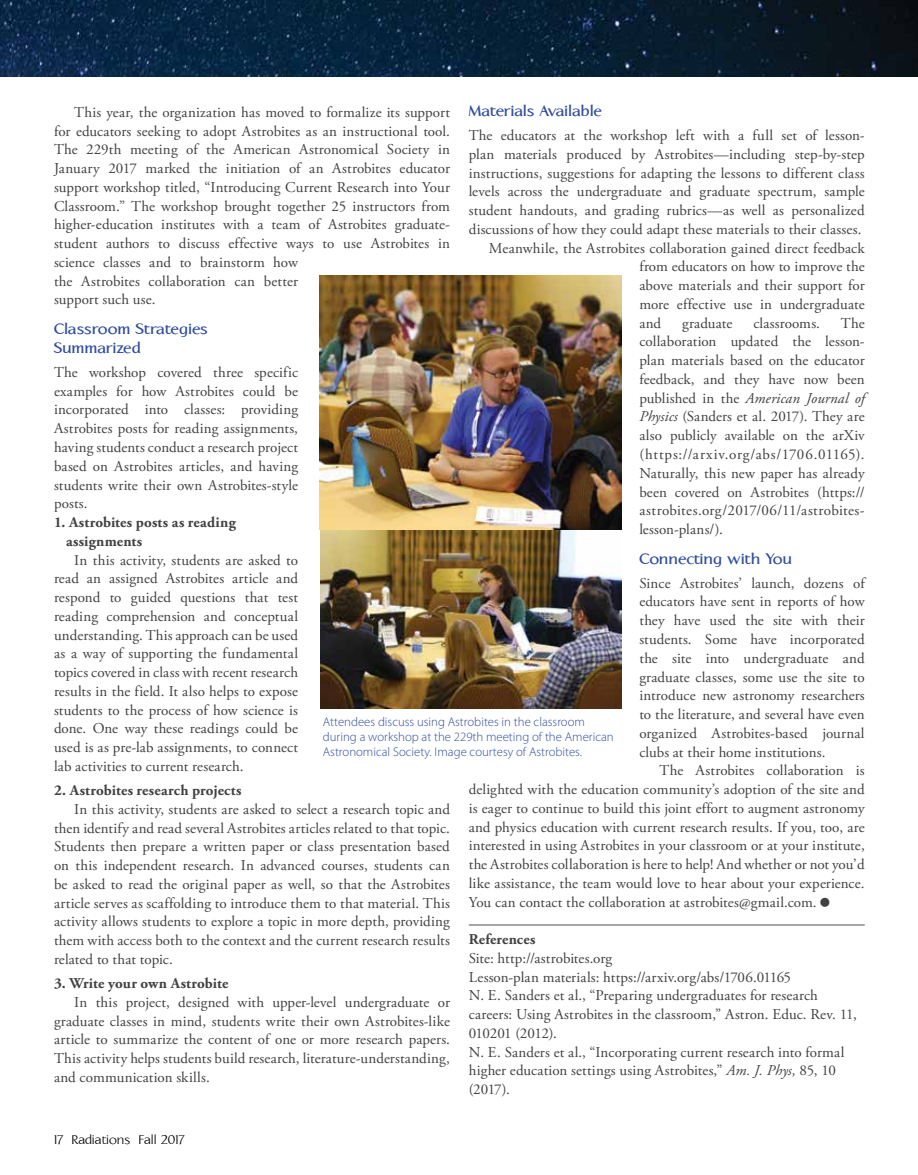
<style>
.page{position:relative;width:918px;height:1175px;background:#fff}
.page>*{position:absolute;margin:0;border:0;box-sizing:border-box;transform-origin:0 0}
.t1{font:700 19.5px/18.8px "Aperto";color:#2f4d9f}
.t2{font:16.5px "Aperto";color:#000}
.t3{font:15px/18.8px "Adobe Garamond Pro";letter-spacing:.01em;color:#414042;text-align:justify}
.t4{font:700 15px/18.8px "Adobe Garamond Pro";letter-spacing:.01em;color:#414042}
.t5{font:300 12.75px/15.3px "Myriad Pro";color:#2f4d9f}
.s1{font-style:italic}
</style>
<div class="page">
<hr style="left:469px;top:924px;width:396px;height:1px;background:#4d4d4f">
<img style="left:320px;top:275px;width:302px;height:433px">
<img style="left:0;top:0;width:918px;height:77px">
<h1 class="t1" style="left:469px;top:102px;width:135px">Materials Available</h1>
<p class="t3" style="left:469px;top:126px;width:398px">The educators at the workshop left with a full set of lesson-</p>
<p class="t3" style="left:469px;top:145px;width:397px">plan materials produced by Astrobites—including step-by-step</p>
<p class="t3" style="left:469px;top:164px;width:397px">instructions, suggestions for adapting the lessons to different class</p>
<p class="t3" style="left:469px;top:183px;width:397px">levels across the undergraduate and graduate spectrum, sample</p>
<p class="t3" style="left:469px;top:201px;width:397px">student handouts, and grading rubrics—as well as personalized</p>
<p class="t3" style="left:469px;top:220px;width:394px">discussions of how they could adapt these materials to their classes.</p>
<p class="t3" style="left:489px;top:239px;width:377px">Meanwhile, the Astrobites collaboration gained direct feedback</p>
<p class="t3" style="left:639px;top:258px;width:227px">from educators on how to improve the</p>
<p class="t3" style="left:639px;top:276px;width:227px">above materials and their support for</p>
<p class="t3" style="left:639px;top:295px;width:227px">more effective use in undergraduate</p>
<p class="t3" style="left:639px;top:314px;width:23px">and</p>
<p class="t3" style="left:682px;top:314px;width:52px">graduate</p>
<p class="t3" style="left:753px;top:314px;width:68px">classrooms.</p>
<p class="t3" style="left:54px;top:103px;width:398px;text-align:left;text-indent:20px">This year, the organization has moved to formalize its support for educators seeking to adopt Astrobites as an instructional tool.<br>The 229th meeting of the American Astronomical Society in January 2017 marked the initiation of an Astrobites educator support workshop titled, “Introducing Current Research into Your Classroom.” The workshop brought together 25 instructors from higher-education institutes with a team of Astrobites graduate&shy;student authors to discuss effective ways to use Astrobites in science classes and to brainstorm how<br>the Astrobites collaboration can better<br>support such use.</p>
<h1 class="t1" style="left:54px;top:320px;width:156px">Classroom Strategies<br>Summarized</h1>
<p class="t3" style="left:54px;top:363px;width:246px">The workshop covered three specific examples for how Astrobites could be incorporated into classes: providing Astrobites posts for reading assignments, having students conduct a research project based on Astrobites articles, and having students write their own Astrobites-style posts.</p>
<p class="t4" style="left:66px;top:513px;width:171px;text-indent:-12px">1. Astrobites posts as reading assignments</p>
<p class="t3" style="left:54px;top:551px;width:246px;text-indent:20px">In this activity, students are asked to read an assigned Astrobites article and respond to guided questions that test reading comprehension and conceptual understanding. This approach can be used as a way of supporting the fundamental topics covered in class with recent research results in the field. It also helps to expose students to the process of how science is done. One way these readings could be used is as pre-lab assignments, to connect lab activities to current research.</p>
<p class="t4" style="left:54px;top:781px;width:189px">2. Astrobites research projects</p>
<p class="t3" style="left:54px;top:800px;width:398px;text-indent:20px">In this activity, students are asked to select a research topic and then identify and read several Astrobites articles related to that topic.<br>Students then prepare a written paper or class presentation based on this independent research. In advanced courses, students can be asked to read the original paper as well, so that the Astrobites article serves as scaffolding to introduce them to that material. This activity allows students to explore a topic in more depth, providing them with access both to the context and the current research results related to that topic.</p>
<p class="t4" style="left:54px;top:974px;width:176px">3. Write your own Astrobite</p>
<p class="t3" style="left:54px;top:993px;width:398px;text-indent:20px">In this project, designed with upper-level undergraduate or graduate classes in mind, students write their own Astrobites-like article to summarize the content of one or more research papers.<br>This activity helps students build research, literature-understanding, and communication skills.</p>
<p class="t3" style="left:639px;top:314px;width:227px;text-indent:202px">The collaboration updated the lesson&shy;plan materials based on the educator feedback, and they have now been published in the <span class="s1">American Journal of Physics</span> (Sanders et al. 2017). They are also publicly available on the arXiv (https://arxiv.org/abs/1706.01165).<br>Naturally, this new paper has already been covered on Astrobites (https:// astrobites.org/2017/06/11/astrobites&shy;lesson-plans/).</p>
<h1 class="t1" style="left:639px;top:549px;width:154px">Connecting with You</h1>
<p class="t3" style="left:639px;top:574px;width:227px">Since Astrobites’ launch, dozens of educators have sent in reports of how they have used the site with their students. Some have incorporated the site into undergraduate and graduate classes, some use the site to introduce new astronomy researchers to the literature, and several have even organized Astrobites-based journal clubs at their home institutions.</p>
<p class="t3" style="left:469px;top:761px;width:398px;text-indent:191px">The Astrobites collaboration is delighted with the education community’s adoption of the site and is eager to continue to build this joint effort to augment astronomy and physics education with current research results. If you, too, are interested in using Astrobites in your classroom or at your institute, the Astrobites collaboration is here to help! And whether or not you’d like assistance, the team would love to hear about your experience.<br>You can contact the collaboration at astrobites@gmail.com. ■</p>
<p class="t4" style="left:469px;top:930px;width:68px">References</p>
<p class="t3" style="left:469px;top:949px;width:390px;text-align:left">Site: http://astrobites.org<br>Lesson-plan materials: https://arxiv.org/abs/1706.01165<br>N. E. Sanders et al., “Preparing undergraduates for research careers: Using Astrobites in the classroom,” Astron. Educ. Rev. 11, 010201 (2012).<br>N. E. Sanders et al., “Incorporating current research into formal higher education settings using Astrobites,” <span class="s1">Am. J. Phys,</span> 85, 10 (2017).</p>
<p class="t5" style="left:323px;top:714px;width:292px">Attendees discuss using Astrobites in the classroom during a workshop at the 229th meeting of the American<br>Astronomical Society. Image courtesy of Astrobites.</p>
<p class="t2" style="left:54px;top:1132px;width:132px">17 Radiations Fall 2017</p>
</div>
